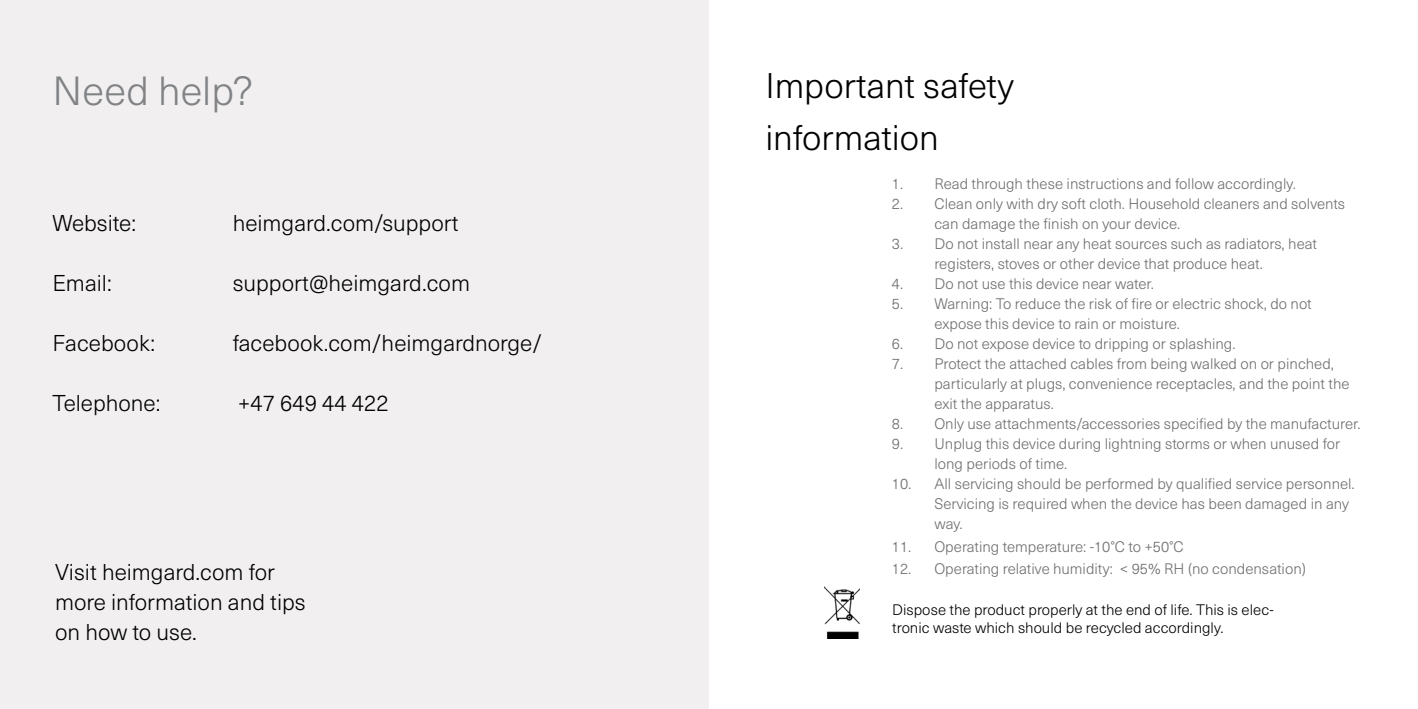
<style>
.page{position:relative;width:1418px;height:709px;background:#fff}
.page>*{position:absolute;margin:0;border:0;box-sizing:border-box;transform-origin:0 0}
.Headings{font:300 40px "Neue Haas Unica W1 G";color:#808285}
.Hedings_2{font:300 35px "Neue Haas Unica W1 G";color:#000}
.Standard_txt_user_ma{font:300 22.5px/30px "Neue Haas Unica W1 G";color:#000}
.t1{font:300 15px/20px "Neue Haas Unica W1 G";color:#6d6e71}
.Translations{font:300 15px/18px "Neue Haas Unica W1 G";color:#000}
</style>
<div class="page">
<div style="left:0;top:1px;width:709px;height:708px;background:#f1efef"></div>
<img style="left:825px;top:587px;width:34px;height:51px">
<p class="Headings" style="left:53px;top:62px;width:202px">Need help?</p>
<p class="Standard_txt_user_ma" style="left:53px;top:207px;width:85px">Website:</p>
<p class="Standard_txt_user_ma" style="left:233px;top:207px;width:227px">heimgard.com/support</p>
<p class="Standard_txt_user_ma" style="left:53px;top:267px;width:61px">Email:</p>
<p class="Standard_txt_user_ma" style="left:233px;top:267px;width:239px">support@heimgard.com</p>
<p class="Standard_txt_user_ma" style="left:53px;top:327px;width:104px">Facebook:</p>
<p class="Standard_txt_user_ma" style="left:233px;top:327px;width:311px">facebook.com/heimgardnorge/</p>
<p class="Standard_txt_user_ma" style="left:53px;top:387px;width:109px">Telephone:</p>
<p class="Standard_txt_user_ma" style="left:238px;top:387px;width:152px">+47 649 44 422</p>
<p class="Standard_txt_user_ma" style="left:55px;top:556px;width:252px">Visit heimgard.com for more information and tips on how to use.</p>
<p class="Hedings_2" style="left:765px;top:60px;width:250px">Important safety</p>
<p class="Hedings_2" style="left:765px;top:112px;width:175px">information</p>
<p class="t1" style="left:891px;top:173px;width:405px">1. Read through these instructions and follow accordingly.</p>
<p class="t1" style="left:934px;top:193px;width:412px;text-indent:-43px">2. Clean only with dry soft cloth. Household cleaners and solvents can damage the finish on your device.</p>
<p class="t1" style="left:934px;top:233px;width:384px;text-indent:-43px">3. Do not install near any heat sources such as radiators, heat registers, stoves or other device that produce heat.</p>
<p class="t1" style="left:891px;top:273px;width:263px">4. Do not use this device near water.</p>
<p class="t1" style="left:934px;top:293px;width:379px;text-indent:-43px">5. Warning: To reduce the risk of fire or electric shock, do not expose this device to rain or moisture.</p>
<p class="t1" style="left:891px;top:333px;width:345px">6. Do not expose device to dripping or splashing.</p>
<p class="t1" style="left:934px;top:353px;width:416px;text-indent:-43px">7. Protect the attached cables from being walked on or pinched, particularly at plugs, convenience receptacles, and the point the exit the apparatus.</p>
<p class="t1" style="left:891px;top:413px;width:470px">8. Only use attachments/accessories specified by the manufacturer.</p>
<p class="t1" style="left:934px;top:433px;width:407px;text-indent:-43px">9. Unplug this device during lightning storms or when unused for long periods of time.</p>
<p class="t1" style="left:934px;top:473px;width:422px;text-indent:-43px">10. All servicing should be performed by qualified service personnel.<br>Servicing is required when the device has been damaged in any way.</p>
<p class="t1" style="left:891px;top:535px;width:293px">11. Operating temperature: -10°C to +50°C</p>
<p class="t1" style="left:891px;top:558px;width:415px">12. Operating relative humidity: &lt; 95% RH (no condensation)</p>
<p class="Translations" style="left:892px;top:599px;width:383px">Dispose the product properly at the end of life. This is elec&shy;tronic waste which should be recycled accordingly.</p>
</div>
